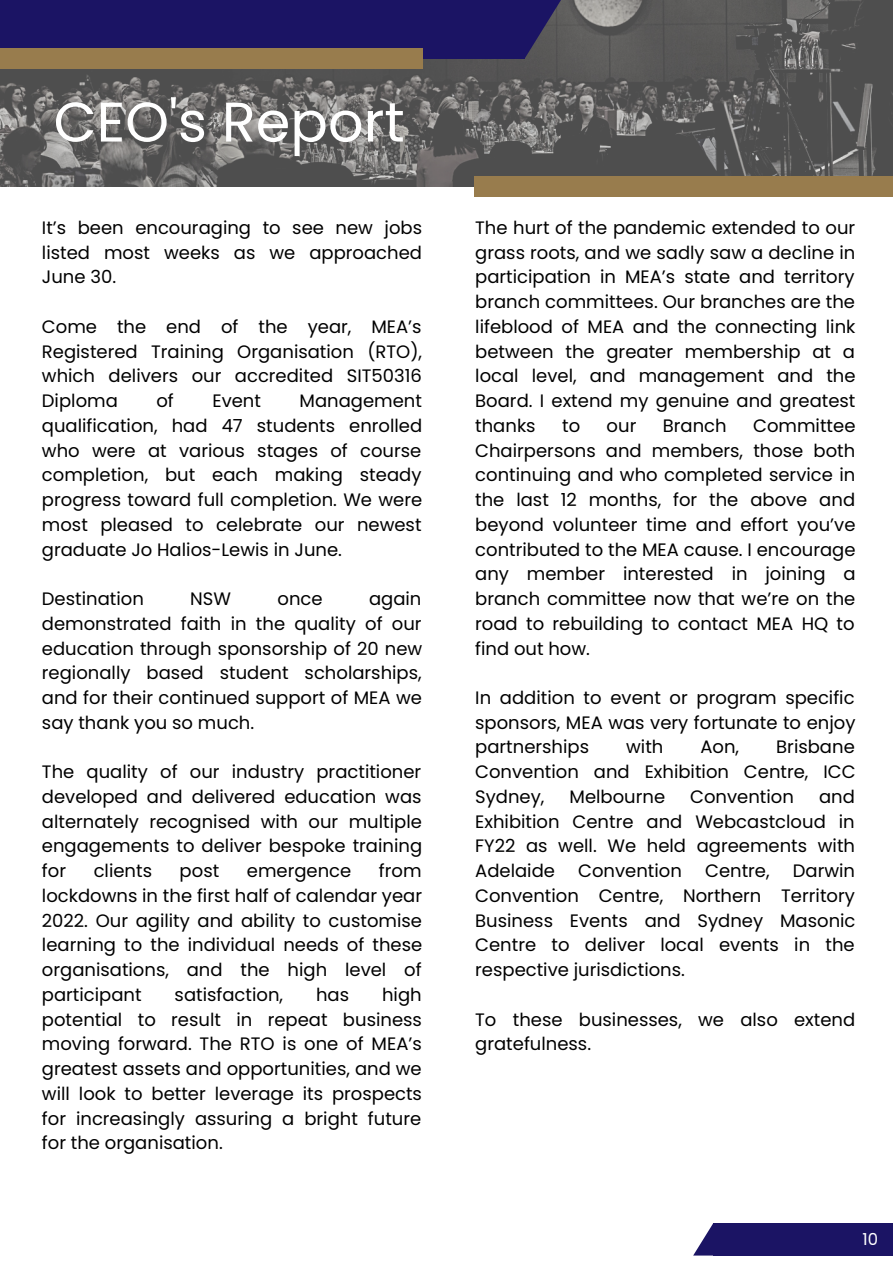
<style>
.page{position:relative;width:893px;height:1264px;background:#fff}
.page>*{position:absolute;margin:0;border:0;box-sizing:border-box;transform-origin:0 0}
.t1{font:55.65px "Poppins";color:#fff}
.t2{font:18px/24.8px "Poppins";color:#000;text-align:justify}
.t3{font:16.5px "Poppins";color:#fff}
</style>
<div class="page">
<img style="left:0;top:0;width:892px;height:187px">
<div style="left:0;top:0;width:524px;height:58px;background:#1b1464"></div>
<div style="left:0;top:49px;width:422px;height:20px;background:#987c4d"></div>
<svg style="left:524px;top:0;width:50px;height:58px;background:#423f5d"></svg>
<div style="left:474px;top:176px;width:418px;height:21px;background:#987c4d"></div>
<div style="left:713px;top:1222px;width:179px;height:33px;background:#1b1464"></div>
<svg style="left:693px;top:1222px;width:40px;height:33px"></svg>
<h1 class="t1" style="left:54px;top:83px;width:352px">CEO's Report</h1>
<p class="t2" style="left:42px;top:215px;width:381px">It’s been encouraging to see new jobs listed most weeks as we approached June 30.</p>
<p class="t2" style="left:42px;top:314px;width:381px">Come the end of the year, MEA’s Registered Training Organisation (RTO), which delivers our accredited SIT50316<br>Diploma</p>
<p class="t2" style="left:156px;top:388px;width:19px">of</p>
<p class="t2" style="left:212px;top:388px;width:50px">Event</p>
<p class="t2" style="left:42px;top:388px;width:382px;text-indent:257px">Management qualification, had 47 students enrolled who were at various stages of course completion, but each making steady progress toward full completion. We were most pleased to celebrate our newest graduate Jo Halios-Lewis in June.</p>
<p class="t2" style="left:42px;top:586px;width:103px">Destination</p>
<p class="t2" style="left:190px;top:586px;width:42px">NSW</p>
<p class="t2" style="left:277px;top:586px;width:47px">once</p>
<p class="t2" style="left:42px;top:586px;width:382px;text-indent:327px">again demonstrated faith in the quality of our education through sponsorship of 20 new regionally based student scholarships, and for their continued support of MEA we say thank you so much.</p>
<p class="t2" style="left:42px;top:759px;width:381px">The quality of our industry practitioner developed and delivered education was alternately recognised with our multiple engagements to deliver bespoke training for</p>
<p class="t2" style="left:42px;top:858px;width:382px;text-indent:337px">from lockdowns in the first half of calendar year 2022. Our agility and ability to customise learning to the individual needs of these organisations, and the high level of participant</p>
<p class="t2" style="left:94px;top:858px;width:60px">clients</p>
<p class="t2" style="left:180px;top:858px;width:41px">post</p>
<p class="t2" style="left:247px;top:858px;width:106px">emergence</p>
<p class="t2" style="left:175px;top:982px;width:110px">satisfaction,</p>
<p class="t2" style="left:316px;top:982px;width:35px">has</p>
<p class="t2" style="left:42px;top:982px;width:381px;text-indent:340px">high potential to result in repeat business moving forward. The RTO is one of MEA’s greatest assets and opportunities, and we will look to better leverage its prospects for increasingly assuring a bright future for the organisation.</p>
<p class="t2" style="left:475px;top:215px;width:382px">The hurt of the pandemic extended to our grass roots, and we sadly saw a decline in participation in MEA’s state and territory branch committees. Our branches are the lifeblood of MEA and the connecting link between the greater membership at a local level, and management and the Board. I extend my genuine and greatest thanks</p>
<p class="t2" style="left:475px;top:413px;width:382px;text-indent:278px">Committee Chairpersons and members, those both continuing and who completed service in the last 12 months, for the above and beyond volunteer time and effort you’ve contributed to the MEA cause. I encourage any member interested in joining a branch committee now that we’re on the road to rebuilding to contact MEA HQ to find out how.</p>
<p class="t2" style="left:475px;top:685px;width:382px">In addition to event or program specific sponsors, MEA was very fortunate to enjoy partnerships</p>
<p class="t2" style="left:562px;top:413px;width:20px">to</p>
<p class="t2" style="left:606px;top:413px;width:31px">our</p>
<p class="t2" style="left:662px;top:413px;width:65px">Branch</p>
<p class="t2" style="left:475px;top:734px;width:382px;text-indent:301px">Brisbane Convention and Exhibition Centre, ICC Sydney,</p>
<p class="t2" style="left:626px;top:734px;width:39px">with</p>
<p class="t2" style="left:700px;top:734px;width:40px">Aon,</p>
<p class="t2" style="left:569px;top:784px;width:97px">Melbourne</p>
<p class="t2" style="left:690px;top:784px;width:105px">Convention</p>
<p class="t2" style="left:475px;top:784px;width:381px;text-indent:344px">and Exhibition Centre and Webcastcloud in FY22 as well. We held agreements with Adelaide</p>
<p class="t2" style="left:475px;top:858px;width:382px;text-indent:317px">Darwin Convention Centre, Northern Territory Business Events and Sydney Masonic Centre to deliver local events in the respective jurisdictions.</p>
<p class="t2" style="left:475px;top:1006px;width:381px">To these businesses, we also extend gratefulness.</p>
<p class="t2" style="left:578px;top:858px;width:105px">Convention</p>
<p class="t2" style="left:705px;top:858px;width:66px">Centre,</p>
<p class="t3" style="left:862px;top:1227px;width:17px">10</p>
</div>
